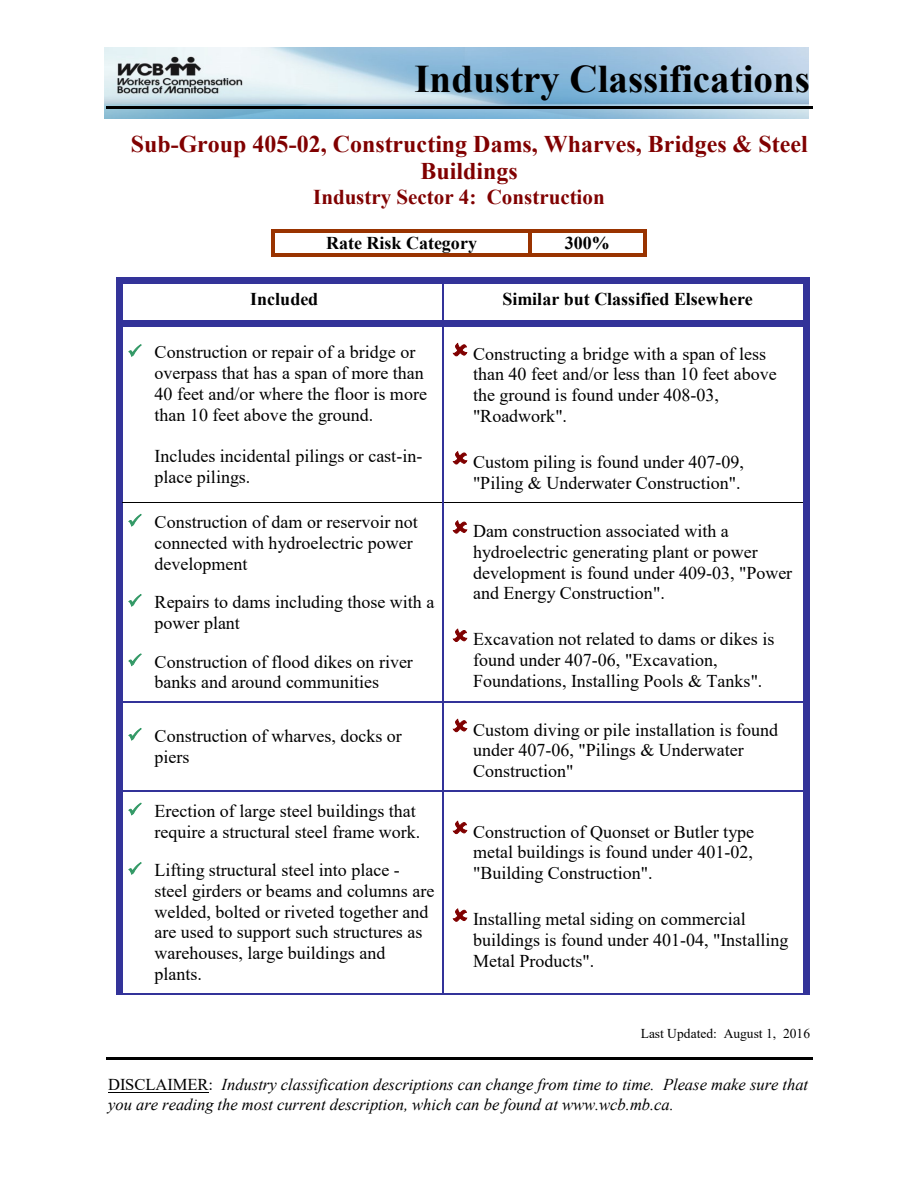
<style>
.page{position:relative;width:918px;height:1188px;background:#fff}
.page>*{position:absolute;margin:0;border:0;box-sizing:border-box;transform-origin:0 0}
.t1{font:700 39.15px "Times New Roman";color:#000}
.t2{font:700 24px/27.6px "Times New Roman";color:#800000;text-align:center}
.t3{font:700 21px "Times New Roman";color:#800000}
.t4{font:18px/20.7px "Times New Roman";color:#000}
.t5{font:700 18px "Times New Roman";color:#000}
.t6{font:italic 16.5px/19px "Times New Roman";color:#000}
.t7{font:13.5px "Times New Roman";color:#000}
.s1{color:#396}
.s2{font-style:normal}
</style>
<div class="page">
<img style="left:105px;top:48px;width:704px;height:70px">
<hr style="left:106px;top:106px;width:706px;height:3px;background:#000">
<hr style="left:106px;top:1058px;width:706px;height:2px;background:#000">
<hr style="left:108px;top:1092px;width:101px;height:1px;background:#000">
<svg style="left:272px;top:229px;width:3px;height:4px"></svg>
<hr style="left:275px;top:229px;width:253px;height:3px;background:#930">
<svg style="left:528px;top:229px;width:4px;height:4px"></svg>
<hr style="left:532px;top:229px;width:111px;height:3px;background:#930">
<svg style="left:643px;top:229px;width:3px;height:4px"></svg>
<hr style="left:272px;top:233px;width:3px;height:20px;background:#930">
<svg style="left:272px;top:253px;width:3px;height:4px"></svg>
<hr style="left:275px;top:253px;width:253px;height:4px;background:#930">
<hr style="left:528px;top:233px;width:4px;height:20px;background:#930">
<svg style="left:528px;top:253px;width:4px;height:4px"></svg>
<hr style="left:532px;top:253px;width:111px;height:4px;background:#930">
<hr style="left:643px;top:233px;width:3px;height:20px;background:#930">
<svg style="left:643px;top:253px;width:3px;height:4px"></svg>
<div style="left:116px;top:277px;width:7px;height:7px;background:#339"></div>
<div style="left:123px;top:277px;width:320px;height:7px;background:#339"></div>
<div style="left:443px;top:277px;width:7px;height:7px;background:#339"></div>
<div style="left:450px;top:277px;width:353px;height:7px;background:#339"></div>
<div style="left:803px;top:277px;width:7px;height:7px;background:#339"></div>
<div style="left:116px;top:284px;width:7px;height:36px;background:#339"></div>
<hr style="left:443px;top:284px;width:1px;height:36px;background:#339">
<div style="left:803px;top:284px;width:7px;height:36px;background:#339"></div>
<div style="left:116px;top:320px;width:7px;height:7px;background:#339"></div>
<div style="left:123px;top:320px;width:320px;height:7px;background:#339"></div>
<div style="left:443px;top:320px;width:7px;height:7px;background:#339"></div>
<div style="left:450px;top:320px;width:353px;height:7px;background:#339"></div>
<div style="left:803px;top:320px;width:7px;height:7px;background:#339"></div>
<div style="left:116px;top:327px;width:7px;height:175px;background:#339"></div>
<hr style="left:443px;top:327px;width:1px;height:175px;background:#339">
<div style="left:803px;top:327px;width:7px;height:175px;background:#339"></div>
<hr style="left:123px;top:502px;width:320px;height:1px;background:#000">
<hr style="left:444px;top:502px;width:359px;height:1px;background:#000">
<div style="left:116px;top:503px;width:7px;height:199px;background:#339"></div>
<hr style="left:443px;top:503px;width:1px;height:199px;background:#339">
<div style="left:803px;top:503px;width:7px;height:199px;background:#339"></div>
<hr style="left:123px;top:702px;width:320px;height:1px;background:#339">
<hr style="left:444px;top:702px;width:359px;height:1px;background:#339">
<div style="left:116px;top:703px;width:7px;height:88px;background:#339"></div>
<hr style="left:443px;top:703px;width:1px;height:88px;background:#339">
<div style="left:803px;top:703px;width:7px;height:88px;background:#339"></div>
<hr style="left:123px;top:791px;width:320px;height:1px;background:#339">
<hr style="left:444px;top:791px;width:359px;height:1px;background:#339">
<div style="left:116px;top:792px;width:7px;height:201px;background:#339"></div>
<hr style="left:116px;top:993px;width:327px;height:1px;background:#339">
<hr style="left:443px;top:792px;width:1px;height:201px;background:#339">
<hr style="left:444px;top:993px;width:359px;height:1px;background:#339">
<div style="left:803px;top:792px;width:7px;height:201px;background:#339"></div>
<p class="t1" style="left:414px;top:57px;width:397px">Industry Classifications</p>
<h1 class="t2" style="left:131px;top:130px;width:679px">Sub-Group 405-02, Constructing Dams, Wharves, Bridges &amp; Steel<br>Buildings</h1>
<p class="t3" style="left:313px;top:185px;width:293px">Industry Sector 4: Construction</p>
<p class="t5" style="left:326px;top:233px;width:152px">Rate Risk Category</p>
<p class="t5" style="left:565px;top:233px;width:46px">300%</p>
<p class="t5" style="left:250px;top:289px;width:70px">Included</p>
<p class="t5" style="left:502px;top:289px;width:252px">Similar but Classified Elsewhere</p>
<p class="t4" style="left:155px;top:342px;width:274px;text-indent:-27px"><span class="s1">✓</span> Construction or repair of a bridge or overpass that has a span of more than 40 feet and/or where the floor is more than 10 feet above the ground.</p>
<p class="t4" style="left:155px;top:446px;width:269px">Includes incidental pilings or cast-in&shy;place pilings.</p>
<p class="t4" style="left:473px;top:343px;width:305px">Constructing a bridge with a span of less than 40 feet and/or less than 10 feet above the ground is found under 408-03, "Roadwork".</p>
<p class="t4" style="left:473px;top:451px;width:272px">Custom piling is found under 407-09, "Piling &amp; Underwater Construction".</p>
<p class="t4" style="left:155px;top:512px;width:265px;text-indent:-27px"><span class="s1">✓</span> Construction of dam or reservoir not connected with hydroelectric power development</p>
<p class="t4" style="left:155px;top:592px;width:281px;text-indent:-27px"><span class="s1">✓</span> Repairs to dams including those with a power plant</p>
<p class="t4" style="left:128px;top:651px;width:287px;text-align:center"><span class="s1">✓</span> Construction of flood dikes on river banks and around communities</p>
<p class="t4" style="left:473px;top:521px;width:321px">Dam construction associated with a hydroelectric generating plant or power development is found under 409-03, "Power and Energy Construction".</p>
<p class="t4" style="left:473px;top:629px;width:303px">Excavation not related to dams or dikes is found under 407-06, "Excavation,<br>Foundations, Installing Pools &amp; Tanks".</p>
<p class="t4" style="left:155px;top:726px;width:249px;text-indent:-27px"><span class="s1">✓</span> Construction of wharves, docks or piers</p>
<p class="t4" style="left:473px;top:719px;width:307px">Custom diving or pile installation is found under 407-06, "Pilings &amp; Underwater<br>Construction"</p>
<p class="t4" style="left:128px;top:801px;width:294px;text-align:right"><span class="s1">✓</span> Erection of large steel buildings that require a structural steel frame work.</p>
<p class="t4" style="left:155px;top:860px;width:281px;text-indent:-27px"><span class="s1">✓</span> Lifting structural steel into place - steel girders or beams and columns are welded, bolted or riveted together and are used to support such structures as warehouses, large buildings and plants.</p>
<p class="t4" style="left:473px;top:821px;width:283px;text-align:justify">Construction of Quonset or Butler type metal buildings is found under 401-02, "Building Construction".</p>
<p class="t4" style="left:473px;top:909px;width:317px">Installing metal siding on commercial buildings is found under 401-04, "Installing<br>Metal Products".</p>
<p class="t7" style="left:641px;top:1025px;width:171px">Last Updated: August 1, 2016</p>
<p class="t6" style="left:108px;top:1075px;width:702px"><span class="s2">DISCLAIMER:</span> Industry classification descriptions can change from time to time. Please make sure that you are reading the most current description, which can be found at www.wcb.mb.ca.</p>
</div>
